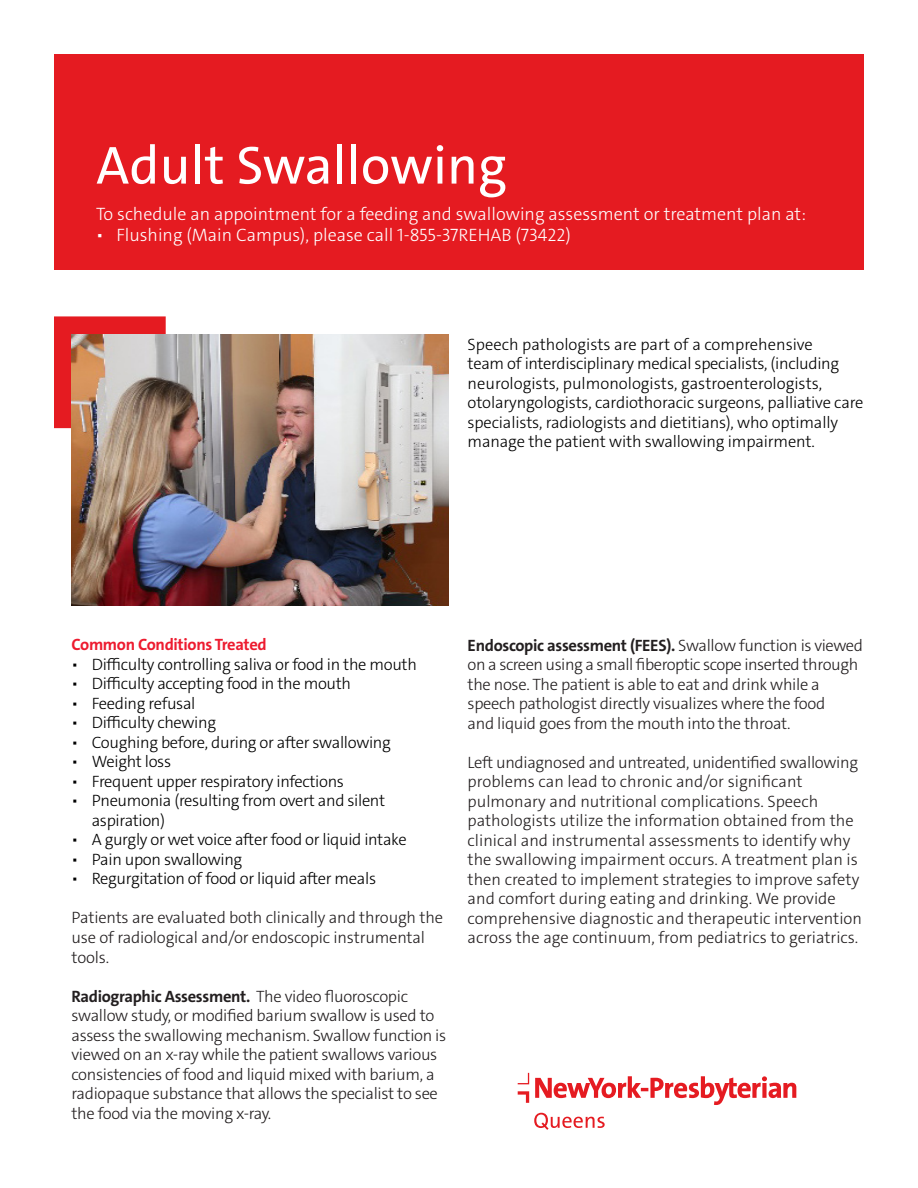
<style>
.page{position:relative;width:918px;height:1188px;background:#fff}
.page>*{position:absolute;margin:0;border:0;box-sizing:border-box;transform-origin:0 0}
.H2_Flyer_Headline{font:54px "The Sans C4 s";color:#fff}
.Flyer_call_to_action{font:300 18px "The Sans C4 s";color:#fff}
.B{font:300 16.5px/19.5px "The Sans C4 s";letter-spacing:-.015em;color:#231f20}
.Body_Copy_Flyer{font:300 16.5px/19.5px "The Sans C4 s";letter-spacing:-.02em;color:#000}
.Body_Copy_Flyer-2{font:300 16.5px "The Sans C4 s";color:#000}
.t1{font:700 16.5px "The Sans C4 s";letter-spacing:-.02em;color:#ed1b2f}
.s1{font-weight:700}
</style>
<div class="page">
<div style="left:54px;top:316px;width:112px;height:112px;background:#e51b21"></div>
<div style="left:54px;top:54px;width:810px;height:216px;background:#e51b21"></div>
<svg style="left:518px;top:1073px;width:278px;height:32px"></svg>
<svg style="left:534px;top:1113px;width:71px;height:17px"></svg>
<img style="left:71px;top:334px;width:378px;height:272px">
<p class="H2_Flyer_Headline" style="left:96px;top:131px;width:412px">Adult Swallowing</p>
<p class="Flyer_call_to_action" style="left:96px;top:202px;width:712px">To schedule an appointment for a feeding and swallowing assessment or treatment plan at:</p>
<p class="Flyer_call_to_action" style="left:96px;top:223px;width:476px">▪ Flushing (Main Campus), please call 1-855-37REHAB (73422)</p>
<p class="Body_Copy_Flyer-2" style="left:468px;top:333px;width:347px">Speech pathologists are part of a comprehensive</p>
<p class="Body_Copy_Flyer" style="left:468px;top:354px;width:397px">team of interdisciplinary medical specialists, (including neurologists, pulmonologists, gastroenterologists, otolaryngologists, cardiothoracic surgeons, palliative care specialists, radiologists and dietitians), who optimally manage the patient with swallowing impairment.</p>
<h4 class="t1" style="left:71px;top:634px;width:197px">Common Conditions Treated</h4>
<p class="Body_Copy_Flyer" style="left:71px;top:655px;width:347px">▪ Difficulty controlling saliva or food in the mouth</p>
<p class="Body_Copy_Flyer" style="left:71px;top:674px;width:281px">▪ Difficulty accepting food in the mouth</p>
<p class="Body_Copy_Flyer" style="left:71px;top:694px;width:125px">▪ Feeding refusal</p>
<p class="Body_Copy_Flyer" style="left:71px;top:713px;width:146px">▪ Difficulty chewing</p>
<p class="Body_Copy_Flyer" style="left:71px;top:733px;width:321px">▪ Coughing before, during or after swallowing</p>
<p class="Body_Copy_Flyer" style="left:71px;top:752px;width:101px">▪ Weight loss</p>
<p class="Body_Copy_Flyer" style="left:71px;top:772px;width:274px">▪ Frequent upper respiratory infections</p>
<p class="Body_Copy_Flyer" style="left:92px;top:791px;width:295px;text-indent:-20px">▪ Pneumonia (resulting from overt and silent aspiration)</p>
<p class="Body_Copy_Flyer" style="left:71px;top:830px;width:337px">▪ A gurgly or wet voice after food or liquid intake</p>
<p class="Body_Copy_Flyer" style="left:71px;top:850px;width:172px">▪ Pain upon swallowing</p>
<p class="Body_Copy_Flyer" style="left:71px;top:869px;width:306px">▪ Regurgitation of food or liquid after meals</p>
<p class="B" style="left:71px;top:908px;width:373px">Patients are evaluated both clinically and through the use of radiological and/or endoscopic instrumental tools.</p>
<p class="B" style="left:71px;top:986px;width:376px"><span class="s1">Radiographic Assessment.</span> The video fluoroscopic swallow study, or modified barium swallow is used to assess the swallowing mechanism. Swallow function is viewed on an x-ray while the patient swallows various consistencies of food and liquid mixed with barium, a radiopaque substance that allows the specialist to see the food via the moving x-ray.</p>
<p class="B" style="left:468px;top:635px;width:397px"><span class="s1">Endoscopic assessment (FEES).</span> Swallow function is viewed on a screen using a small fiberoptic scope inserted through the nose. The patient is able to eat and drink while a speech pathologist directly visualizes where the food<br>and liquid goes from the mouth into the throat.</p>
<p class="B" style="left:468px;top:752px;width:396px">Left undiagnosed and untreated, unidentified swallowing problems can lead to chronic and/or significant pulmonary and nutritional complications. Speech pathologists utilize the information obtained from the clinical and instrumental assessments to identify why the swallowing impairment occurs. A treatment plan is then created to implement strategies to improve safety and comfort during eating and drinking. We provide comprehensive diagnostic and therapeutic intervention across the age continuum, from pediatrics to geriatrics.</p>
</div>
